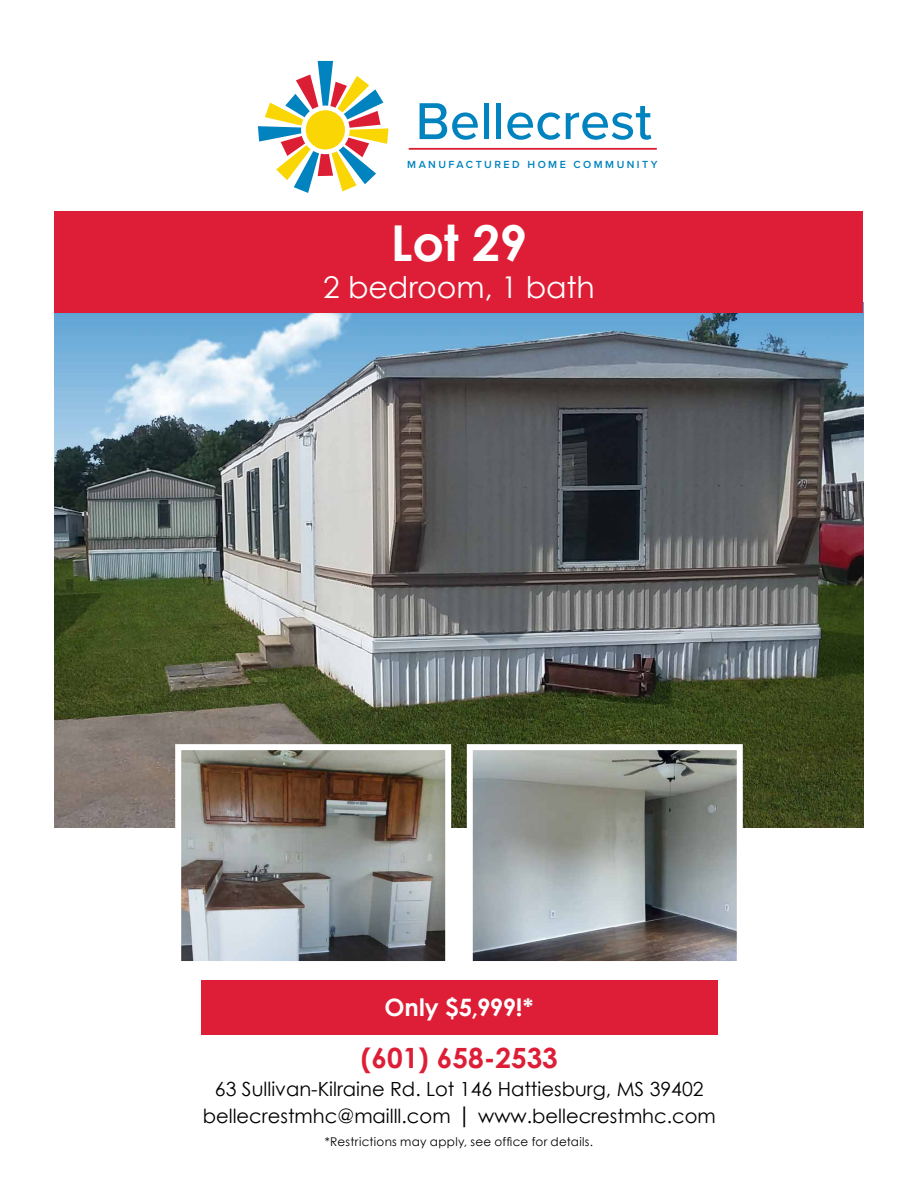
<style>
.page{position:relative;width:918px;height:1188px;background:#fff}
.page>*{position:absolute;margin:0;border:0;box-sizing:border-box;transform-origin:0 0}
.t1{font:500 53.85px "Proxima Nova";color:#0083bf}
.t2{font:700 49.5px "Century Gothic";color:#fff}
.t3{font:30px "Century Gothic";letter-spacing:-.005em;color:#fff}
.t4{font:700 27.9px "Century Gothic";color:#de1e36}
.t5{font:700 24px "Century Gothic";letter-spacing:-.005em;color:#fff}
.t6{font:19.5px/27px "Century Gothic";color:#000;text-align:center}
.t7{font:12px "Century Gothic";letter-spacing:.02em;color:#000}
.t8{font:600 10.65px "Proxima Nova";letter-spacing:.23em;color:#0083bf}
.s1{font-size:22.5px}
</style>
<div class="page">
<hr style="left:409px;top:148px;width:248px;height:2px;background:#dc1e35">
<svg style="left:258px;top:61px;width:130px;height:131px"></svg>
<div style="left:201px;top:980px;width:516px;height:54px;background:#de1e36"></div>
<img style="left:55px;top:302px;width:809px;height:526px">
<div style="left:55px;top:211px;width:808px;height:102px;background:#de1e36"></div>
<img style="left:474px;top:751px;width:262px;height:209px">
<div style="left:467px;top:744px;width:276px;height:223px;border:6px solid #fff"></div>
<img style="left:182px;top:751px;width:262px;height:209px">
<div style="left:175px;top:744px;width:276px;height:223px;border:6px solid #fff"></div>
<h1 class="t1" style="left:416px;top:89px;width:238px">Bellecrest</h1>
<p class="t8" style="left:407px;top:159px;width:252px">MANUFACTURED HOME COMMUNITY</p>
<h2 class="t2" style="left:391px;top:205px;width:138px">Lot 29</h2>
<h3 class="t3" style="left:323px;top:266px;width:273px">2 bedroom, 1 bath</h3>
<p class="t5" style="left:385px;top:989px;width:150px">Only $5,999!*</p>
<h3 class="t4" style="left:361px;top:1037px;width:199px">(601) 658-2533</h3>
<p class="t6" style="left:203px;top:1075px;width:515px">63 Sullivan-Kilraine Rd. Lot 146 Hattiesburg, MS 39402 bellecrestmhc@mailll.com <span class="s1">|</span> www.bellecrestmhc.com</p>
<p class="t7" style="left:325px;top:1134px;width:270px">*Restrictions may apply, see office for details.</p>
</div>
